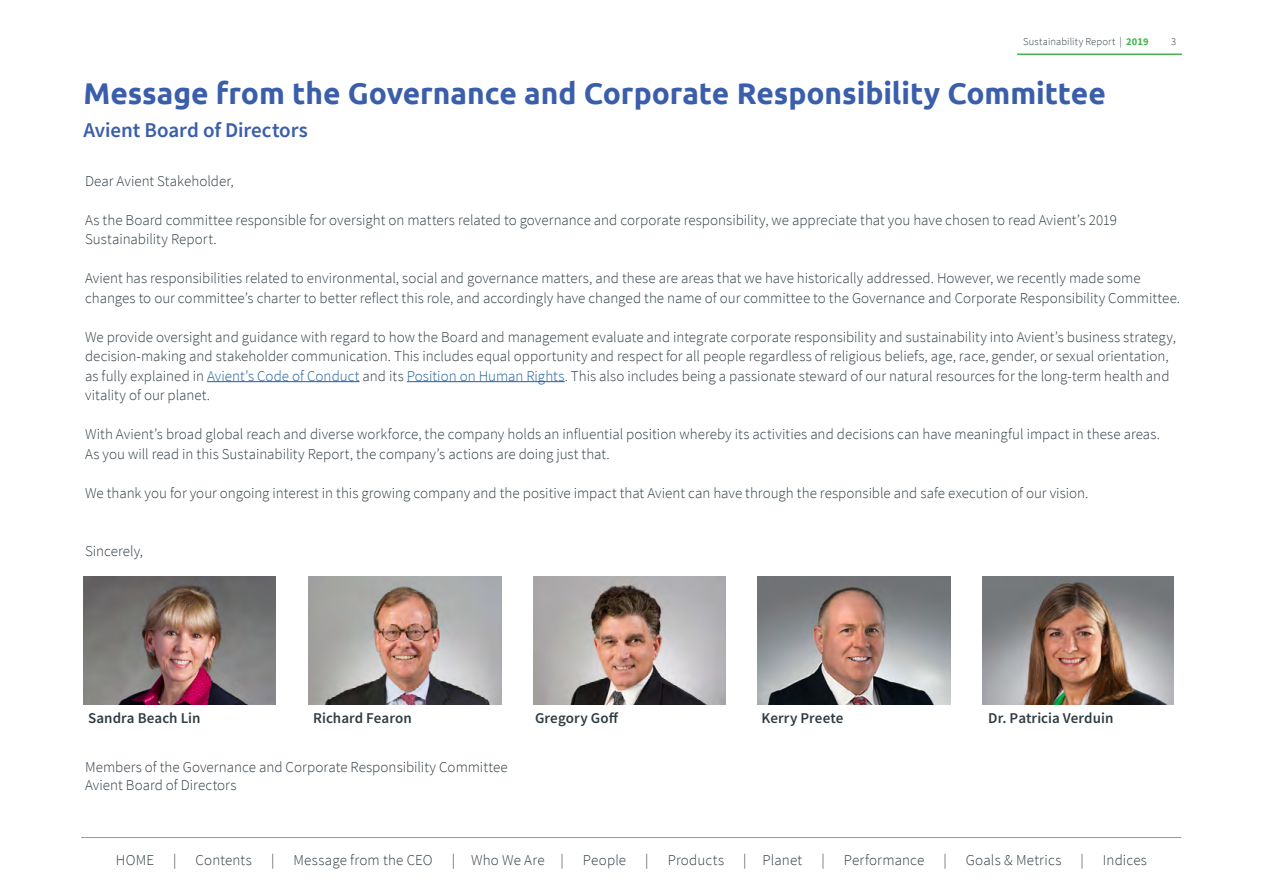
<style>
.page{position:relative;width:1263px;height:893px;background:#fff}
.page>*{position:absolute;margin:0;border:0;box-sizing:border-box;transform-origin:0 0}
.Heading{font:700 30px "Ubuntu";color:#3b5eab}
.subhead{font:600 21px "Source Sans Pro";letter-spacing:-.005em;color:#3b5eab}
.main_copy{font:300 15px/19.5px "Source Sans Pro";color:#313d44}
.main_copy-2{font:600 15px "Source Sans Pro";letter-spacing:.005em;color:#303c42}
.t1{font:300 10.5px "Source Sans Pro";letter-spacing:.015em;color:#313d44}
.s1{font-weight:700;color:#43b649}
.s2{color:#215e9e}
</style>
<div class="page">
<hr style="left:207px;top:381px;width:153px;height:1px;background:#215e9e">
<hr style="left:407px;top:381px;width:158px;height:1px;background:#215e9e">
<img style="left:83px;top:576px;width:193px;height:128px">
<img style="left:309px;top:576px;width:192px;height:128px">
<img style="left:533px;top:576px;width:193px;height:128px">
<img style="left:758px;top:576px;width:192px;height:128px">
<img style="left:982px;top:576px;width:191px;height:128px">
<hr style="left:81px;top:837px;width:1100px;height:1px;background:#43b649">
<hr style="left:1017px;top:53px;width:165px;height:2px;background:#43b649">
<p class="t1" style="left:1023px;top:36px;width:127px">Sustainability Report | <span class="s1">2019</span></p>
<p class="t1" style="left:1171px;top:36px;width:7px">3</p>
<p class="Heading" style="left:83px;top:75px;width:1024px">Message from the Governance and Corporate Responsibility Committee</p>
<p class="subhead" style="left:83px;top:116px;width:226px">Avient Board of Directors</p>
<p class="main_copy" style="left:85px;top:171px;width:150px">Dear Avient Stakeholder,</p>
<p class="main_copy" style="left:85px;top:210px;width:1033px">As the Board committee responsible for oversight on matters related to governance and corporate responsibility, we appreciate that you have chosen to read Avient’s 2019<br>Sustainability Report.</p>
<p class="main_copy" style="left:85px;top:268px;width:1097px">Avient has responsibilities related to environmental, social and governance matters, and these are areas that we have historically addressed. However, we recently made some changes to our committee’s charter to better reflect this role, and accordingly have changed the name of our committee to the Governance and Corporate Responsibility Committee.</p>
<p class="main_copy" style="left:85px;top:327px;width:1092px">We provide oversight and guidance with regard to how the Board and management evaluate and integrate corporate responsibility and sustainability into Avient’s business strategy, decision-making and stakeholder communication. This includes equal opportunity and respect for all people regardless of religious beliefs, age, race, gender, or sexual orientation, as fully explained in <span class="s2">Avient’s Code of Conduct</span> and its <span class="s2">Position on Human Rights</span>. This also includes being a passionate steward of our natural resources for the long-term health and vitality of our planet.</p>
<p class="main_copy" style="left:85px;top:424px;width:1076px">With Avient’s broad global reach and diverse workforce, the company holds an influential position whereby its activities and decisions can have meaningful impact in these areas.<br>As you will read in this Sustainability Report, the company’s actions are doing just that.</p>
<p class="main_copy" style="left:85px;top:483px;width:1005px">We thank you for your ongoing interest in this growing company and the positive impact that Avient can have through the responsible and safe execution of our vision.</p>
<p class="main_copy" style="left:85px;top:541px;width:60px">Sincerely,</p>
<p class="main_copy-2" style="left:88px;top:708px;width:114px">Sandra Beach Lin</p>
<p class="main_copy-2" style="left:313px;top:708px;width:100px">Richard Fearon</p>
<p class="main_copy-2" style="left:535px;top:708px;width:85px">Gregory Goff</p>
<p class="main_copy-2" style="left:762px;top:708px;width:83px">Kerry Preete</p>
<p class="main_copy-2" style="left:988px;top:708px;width:127px">Dr. Patricia Verduin</p>
<p class="main_copy" style="left:85px;top:757px;width:424px">Members of the Governance and Corporate Responsibility Committee</p>
<p class="main_copy" style="left:85px;top:775px;width:153px">Avient Board of Directors</p>
<p class="main_copy" style="left:116px;top:850px;width:40px">HOME</p>
<p class="main_copy" style="left:173px;top:850px;width:5px">|</p>
<p class="main_copy" style="left:196px;top:850px;width:58px">Contents</p>
<p class="main_copy" style="left:271px;top:850px;width:5px">|</p>
<p class="main_copy" style="left:293px;top:850px;width:141px">Message from the CEO</p>
<p class="main_copy" style="left:452px;top:850px;width:114px">| Who We Are |</p>
<p class="main_copy" style="left:583px;top:850px;width:45px">People</p>
<p class="main_copy" style="left:645px;top:850px;width:5px">|</p>
<p class="main_copy" style="left:668px;top:850px;width:58px">Products</p>
<p class="main_copy" style="left:743px;top:850px;width:60px">| Planet</p>
<p class="main_copy" style="left:821px;top:850px;width:5px">|</p>
<p class="main_copy" style="left:844px;top:850px;width:82px">Performance</p>
<p class="main_copy" style="left:943px;top:850px;width:5px">|</p>
<p class="main_copy" style="left:966px;top:850px;width:97px">Goals &amp; Metrics</p>
<p class="main_copy" style="left:1080px;top:850px;width:5px">|</p>
<p class="main_copy" style="left:1103px;top:850px;width:46px">Indices</p>
</div>
